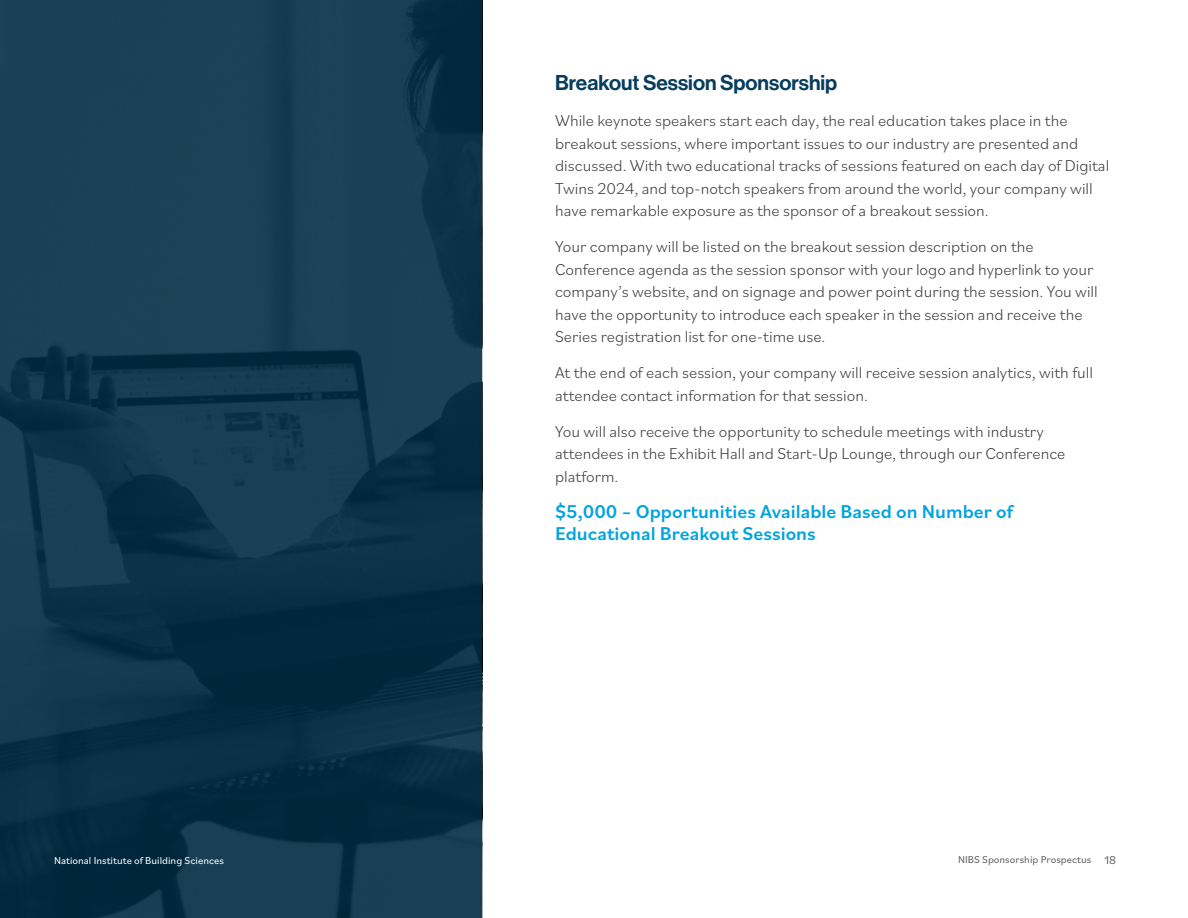
<style>
.page{position:relative;width:1188px;height:918px;background:#fff}
.page>*{position:absolute;margin:0;border:0;box-sizing:border-box;transform-origin:0 0}
.t1{font:21px "N Haas Grotesk DS Pro 65 Md";color:#063c5c}
.Blue_Highlight{font:500 19.5px/22.5px "Bilo";color:#00a3e0}
.Body{font:300 16.5px/22.5px "Bilo";color:#3b3c3e}
.t2{font:10.5px "Bilo";color:#fff}
.t3{font:10.5px "Bilo";color:#616164}
.s1{font-size:12px;color:#6a6b6c}
</style>
<div class="page">
<svg style="left:0;top:0;width:482px;height:918px;background:#10374d"></svg>
<p class="t1" style="left:555px;top:71px;width:284px">Breakout Session Sponsorship</p>
<p class="Body" style="left:555px;top:109px;width:556px">While keynote speakers start each day, the real education takes place in the breakout sessions, where important issues to our industry are presented and discussed. With two educational tracks of sessions featured on each day of Digital Twins 2024, and top-notch speakers from around the world, your company will have remarkable exposure as the sponsor of a breakout session.</p>
<p class="Body" style="left:555px;top:235px;width:544px">Your company will be listed on the breakout session description on the Conference agenda as the session sponsor with your logo and hyperlink to your company’s website, and on signage and power point during the session. You will have the opportunity to introduce each speaker in the session and receive the Series registration list for one-time use.</p>
<p class="Body" style="left:555px;top:361px;width:539px">At the end of each session, your company will receive session analytics, with full attendee contact information for that session.</p>
<p class="Body" style="left:555px;top:419px;width:512px">You will also receive the opportunity to schedule meetings with industry attendees in the Exhibit Hall and Start-Up Lounge, through our Conference platform.</p>
<p class="Blue_Highlight" style="left:555px;top:499px;width:459px">$5,000 – Opportunities Available Based on Number of<br>Educational Breakout Sessions</p>
<p class="t2" style="left:54px;top:853px;width:172px">National Institute of Building Sciences</p>
<p class="t3" style="left:958px;top:852px;width:160px">NIBS Sponsorship Prospectus <span class="s1">18</span></p>
</div>
